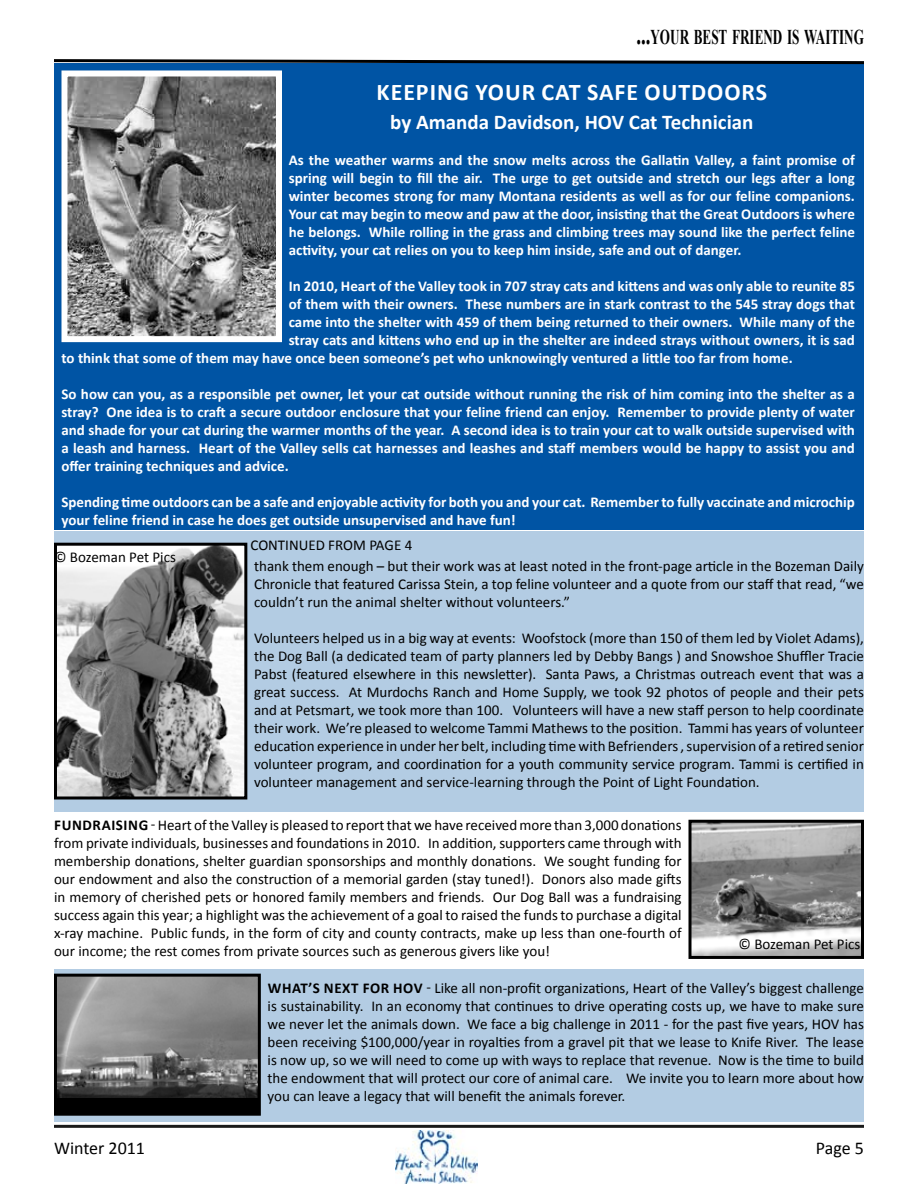
<style>
.page{position:relative;width:918px;height:1188px;background:#fff}
.page>*{position:absolute;margin:0;border:0;box-sizing:border-box;transform-origin:0 0}
.t1{font:700 24px "Calibri";letter-spacing:.04em;color:#fff}
.t2{font:700 21px "Calibri";color:#fff}
.t3{font:700 21px "Times New Roman";color:#000;scale:.62 1}
.t4{font:18px "Calibri";color:#000}
.t5{font:15px/18px "Calibri";color:#000;text-align:justify}
.t6{font:700 15px/18px "Calibri";color:#fff;text-align:justify}
.t7{font:700 15px "Calibri";color:#000}
.s1{font-size:30px}
.s2{font-weight:700}
</style>
<div class="page">
<div style="left:54px;top:63px;width:810px;height:466px;background:#0054a4"></div>
<div style="left:54px;top:969px;width:810px;height:153px;background:#b3cce3"></div>
<div style="left:54px;top:531px;width:810px;height:280px;background:#b3cce3"></div>
<hr style="left:54px;top:1125px;width:810px;height:3px;background:#000">
<img style="left:396px;top:1131px;width:82px;height:52px">
<svg style="left:54px;top:59px;width:810px;height:6px"></svg>
<img style="left:692px;top:824px;width:168px;height:131px">
<div style="left:688px;top:820px;width:176px;height:139px;border:3px solid #000"></div>
<img style="left:58px;top:547px;width:185px;height:248px">
<div style="left:54px;top:543px;width:193px;height:256px;border:3px solid #000"></div>
<div style="left:56px;top:975px;width:203px;height:139px;background:#000"></div>
<img style="left:58px;top:978px;width:199px;height:120px">
<div style="left:54px;top:974px;width:207px;height:142px;border:3px solid #000"></div>
<img style="left:69px;top:77px;width:206px;height:258px">
<div style="left:62px;top:70px;width:220px;height:272px;border:6px solid #fff"></div>
<h2 class="t3" style="left:636px;top:23px;width:368px"><span class="s1">...</span>YOUR BEST FRIEND IS WAITING</h2>
<h1 class="t1" style="left:377px;top:78px;width:390px">Keeping Your Cat Safe Outdoors</h1>
<h2 class="t2" style="left:390px;top:109px;width:365px">by Amanda Davidson, HOV Cat Technician</h2>
<p class="t6" style="left:289px;top:150px;width:568px">As the weather warms and the snow melts across the Gallatin Valley, a faint promise of spring will begin to fill the air. The urge to get outside and stretch our legs after a long winter becomes strong for many Montana residents as well as for our feline companions.<br>Your cat may begin to meow and paw at the door, insisting that the Great Outdoors is where he belongs. While rolling in the grass and climbing trees may sound like the perfect feline activity, your cat relies on you to keep him inside, safe and out of danger.</p>
<p class="t6" style="left:289px;top:276px;width:568px">In 2010, Heart of the Valley took in 707 stray cats and kittens and was only able to reunite 85</p>
<p class="t6" style="left:289px;top:294px;width:568px">of them with their owners. These numbers are in stark contrast to the 545 stray dogs that</p>
<p class="t6" style="left:289px;top:312px;width:568px">came into the shelter with 459 of them being returned to their owners. While many of the</p>
<p class="t6" style="left:289px;top:330px;width:568px">stray cats and kittens who end up in the shelter are indeed strays without owners, it is sad</p>
<p class="t6" style="left:62px;top:348px;width:733px">to think that some of them may have once been someone’s pet who unknowingly ventured a little too far from home.</p>
<p class="t6" style="left:62px;top:384px;width:795px">So how can you, as a responsible pet owner, let your cat outside without running the risk of him coming into the shelter as a stray? One idea is to craft a secure outdoor enclosure that your feline friend can enjoy. Remember to provide plenty of water and shade for your cat during the warmer months of the year. A second idea is to train your cat to walk outside supervised with a leash and harness. Heart of the Valley sells cat harnesses and leashes and staff members would be happy to assist you and offer training techniques and advice.</p>
<p class="t6" style="left:62px;top:492px;width:795px">Spending time outdoors can be a safe and enjoyable activity for both you and your cat. Remember to fully vaccinate and microchip your feline friend in case he does get outside unsupervised and have fun!</p>
<p class="t5" style="left:250px;top:535px;width:88px">ContinUed from</p>
<p class="t5" style="left:369px;top:535px;width:9px">page</p>
<p class="t5" style="left:405px;top:535px;width:9px">4</p>
<p class="t5" style="left:54px;top:547px;width:123px">© Bozeman Pet Pics</p>
<p class="t5" style="left:254px;top:556px;width:611px">thank them enough – but their work was at least noted in the front-page article in the Bozeman Daily Chronicle that featured Carissa Stein, a top feline volunteer and a quote from our staff that read, “we couldn’t run the animal shelter without volunteers.”</p>
<p class="t5" style="left:254px;top:628px;width:611px">Volunteers helped us in a big way at events: Woofstock (more than 150 of them led by Violet Adams), the Dog Ball (a dedicated team of party planners led by Debby Bangs ) and Snowshoe Shuffler Tracie Pabst (featured elsewhere in this newsletter). Santa Paws, a Christmas outreach event that was a great success. At Murdochs Ranch and Home Supply, we took 92 photos of people and their pets and at Petsmart, we took more than 100. Volunteers will have a new staff person to help coordinate their work. We’re pleased to welcome Tammi Mathews to the position. Tammi has years of volunteer education experience in under her belt, including time with Befrienders , supervision of a retired senior volunteer program, and coordination for a youth community service program. Tammi is certified in volunteer management and service-learning through the Point of Light Foundation.</p>
<p class="t5" style="left:54px;top:815px;width:629px;text-indent:97px">- Heart of the Valley is pleased to report that we have received more than 3,000 donations from private individuals, businesses and foundations in 2010. In addition, supporters came through with membership donations, shelter guardian sponsorships and monthly donations. We sought funding for our endowment and also the construction of a memorial garden (stay tuned!). Donors also made gifts in memory of cherished pets or honored family members and friends. Our Dog Ball was a fundraising success again this year; a highlight was the achievement of a goal to raised the funds to purchase a digital x-ray machine. Public funds, in the form of city and county contracts, make up less than one-fourth of our income; the rest comes from private sources such as generous givers like you!</p>
<p class="t7" style="left:54px;top:815px;width:18px">FUNDR</p>
<p class="t7" style="left:102px;top:815px;width:31px">AISING</p>
<p class="t5" style="left:738px;top:934px;width:123px">© Bozeman Pet Pics</p>
<p class="t5" style="left:268px;top:978px;width:598px"><span class="s2">WHAT’S NEXT FOR HOV</span> - Like all non-profit organizations, Heart of the Valley’s biggest challenge is sustainability. In an economy that continues to drive operating costs up, we have to make sure we never let the animals down. We face a big challenge in 2011 - for the past five years, HOV has been receiving $100,000/year in royalties from a gravel pit that we lease to Knife River. The lease is now up, so we will need to come up with ways to replace that revenue. Now is the time to build the endowment that will protect our core of animal care. We invite you to learn more about how you can leave a legacy that will benefit the animals forever.</p>
<p class="t4" style="left:54px;top:1137px;width:93px">Winter 2011</p>
<p class="t4" style="left:816px;top:1137px;width:50px">Page 5</p>
</div>
